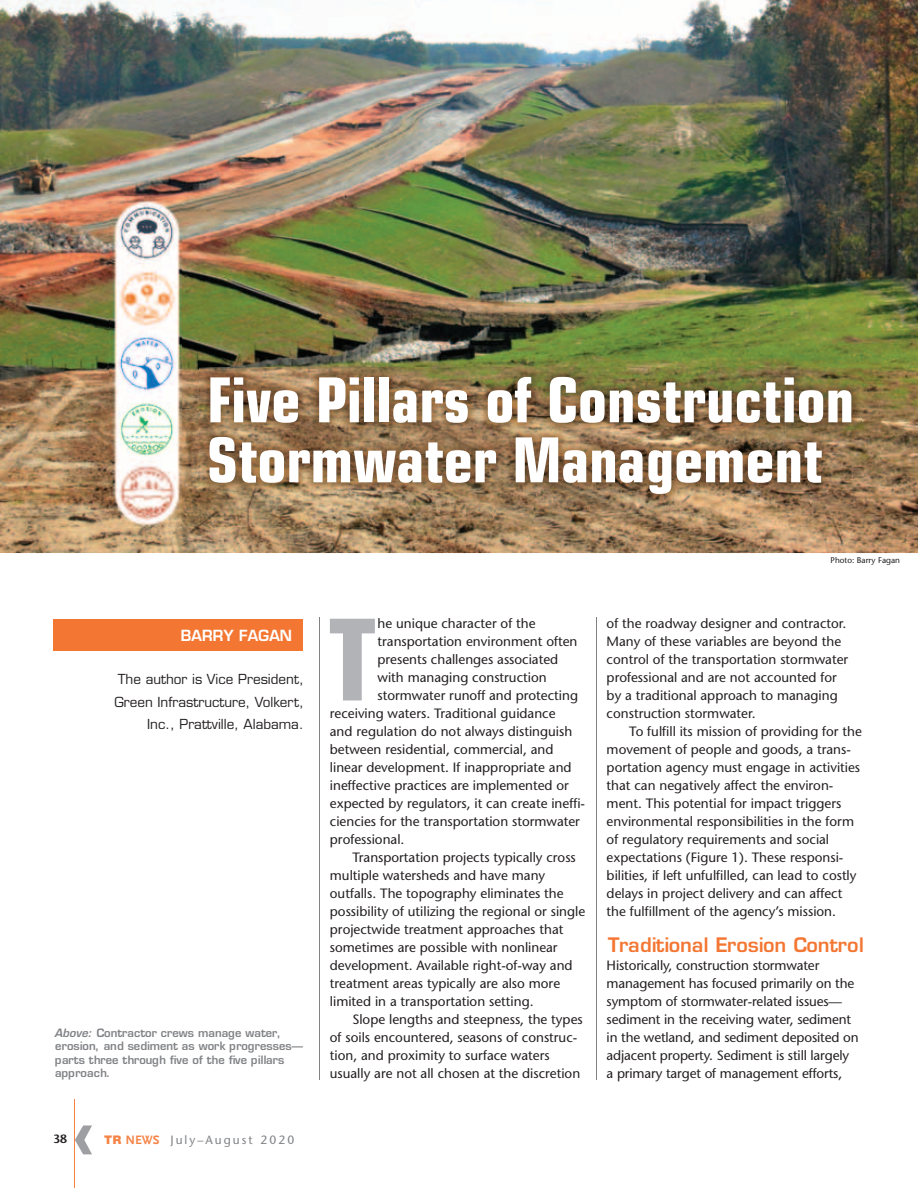
<style>
.page{position:relative;width:918px;height:1188px;background:#fff}
.page>*{position:absolute;margin:0;border:0;box-sizing:border-box;transform-origin:0 0}
.t1{font:700 condensed 112.95px "Eurostile";color:#b2b3b7}
.t2{font:700 70.5px "Frutiger";color:#9d9fa2}
.t3{font:700 condensed 62.1px/60px "Eurostile";color:#fff}
.t4{font:600 19.5px "Eurostile";color:#f37632}
.t5{font:600 15px "Eurostile";color:#fff}
.t6{font:13.5px/18px "Stone Sans";color:#231f20}
.t7{font:13.5px/22.5px "Eurostile";color:#231f20;text-align:right}
.t8{font:12px "Stone Sans";letter-spacing:.17em;color:#808285}
.t9{font:600 12px "Stone Sans";color:#231f20}
.t10{font:600 11.25px/13.5px "Eurostile";color:#808285}
.t11{font:8.25px "Stone Sans";color:#231f20}
.s1{font-style:italic}
.s2{font-family:"Nimbus San Nov D Blac";font-size:12.75px;color:#f58345}
.s3{font-family:"Scala Sans";font-weight:700;font-size:12.75px;color:#f58345}
</style>
<div class="page">
<hr style="left:596px;top:618px;width:1px;height:462px;background:#808285">
<hr style="left:319px;top:618px;width:1px;height:462px;background:#808285">
<hr style="left:74px;top:1099px;width:1px;height:89px;background:#f58345">
<img style="left:0;top:0;width:918px;height:553px">
<div style="left:53px;top:620px;width:250px;height:31px;background:#f37632"></div>
<img style="left:200px;top:367px;width:661px;height:137px">
<img style="left:110px;top:196px;width:72px;height:331px">
<h3 class="t3" style="left:207px;top:376px;width:649px">Five Pillars of Construction<br>Stormwater Management</h3>
<p class="t5" style="left:179px;top:629px;width:113px">BARRY FAGAN</p>
<h1 class="t1" style="left:328px;top:619px;width:50px">T</h1>
<p class="t6" style="left:378px;top:616px;width:160px">he unique character of the</p>
<p class="t6" style="left:378px;top:634px;width:201px">transportation environment often</p>
<p class="t6" style="left:378px;top:652px;width:182px">presents challenges associated</p>
<p class="t6" style="left:378px;top:670px;width:171px">with managing construction</p>
<p class="t6" style="left:378px;top:688px;width:202px">stormwater runoff and protecting</p>
<p class="t6" style="left:330px;top:706px;width:227px">receiving waters. Traditional guidance</p>
<p class="t6" style="left:330px;top:724px;width:244px">and regulation do not always distinguish</p>
<p class="t6" style="left:330px;top:742px;width:225px">between residential, commercial, and</p>
<p class="t6" style="left:330px;top:760px;width:243px">linear development. If inappropriate and</p>
<p class="t6" style="left:330px;top:778px;width:241px">ineffective practices are implemented or</p>
<p class="t6" style="left:330px;top:796px;width:257px">expected by regulators, it can create ineffi-</p>
<p class="t6" style="left:330px;top:814px;width:252px">ciencies for the transportation stormwater</p>
<p class="t6" style="left:330px;top:832px;width:76px">professional.</p>
<p class="t6" style="left:352px;top:850px;width:225px">Transportation projects typically cross</p>
<p class="t6" style="left:330px;top:868px;width:217px">multiple watersheds and have many</p>
<p class="t6" style="left:330px;top:886px;width:235px">outfalls. The topography eliminates the</p>
<p class="t6" style="left:330px;top:904px;width:257px">possibility of utilizing the regional or single</p>
<p class="t6" style="left:330px;top:922px;width:235px">projectwide treatment approaches that</p>
<p class="t6" style="left:330px;top:940px;width:229px">sometimes are possible with nonlinear</p>
<p class="t6" style="left:330px;top:958px;width:244px">development. Available right-of-way and</p>
<p class="t6" style="left:330px;top:976px;width:232px">treatment areas typically are also more</p>
<p class="t6" style="left:330px;top:994px;width:205px">limited in a transportation setting.</p>
<p class="t6" style="left:352px;top:1012px;width:232px">Slope lengths and steepness, the types</p>
<p class="t6" style="left:330px;top:1030px;width:249px">of soils encountered, seasons of construc-</p>
<p class="t6" style="left:330px;top:1048px;width:221px">tion, and proximity to surface waters</p>
<p class="t6" style="left:330px;top:1066px;width:252px">usually are not all chosen at the discretion</p>
<p class="t7" style="left:114px;top:669px;width:191px">The author is Vice President,<br>Green Infrastructure, Volkert,<br>Inc., Prattville, Alabama.</p>
<p class="t10" style="left:55px;top:1027px;width:249px"><span class="s1">Above:</span> Contractor crews manage water, erosion, and sediment as work progresses— parts three through five of the five pillars approach.</p>
<p class="t9" style="left:53px;top:1134px;width:15px">38</p>
<h2 class="t2" style="left:71px;top:1106px;width:25px">‹</h2>
<p class="t8" style="left:105px;top:1135px;width:191px"><span class="s2">TR</span> <span class="s3">NEWS</span> July–August 2020</p>
<p class="t11" style="left:831px;top:557px;width:71px">Photo: Barry Fagan</p>
<p class="t6" style="left:607px;top:616px;width:243px">of the roadway designer and contractor.<br>Many of these variables are beyond the control of the transportation stormwater professional and are not accounted for by a traditional approach to managing construction stormwater.</p>
<p class="t6" style="left:607px;top:724px;width:257px;text-indent:23px">To fulfill its mission of providing for the movement of people and goods, a trans&shy;portation agency must engage in activities that can negatively affect the environ&shy;ment. This potential for impact triggers environmental responsibilities in the form of regulatory requirements and social expectations (Figure 1). These responsi&shy;bilities, if left unfulfilled, can lead to costly delays in project delivery and can affect the fulfillment of the agency’s mission.</p>
<h3 class="t4" style="left:607px;top:935px;width:257px">Traditional Erosion Control</h3>
<p class="t6" style="left:607px;top:957px;width:253px">Historically, construction stormwater management has focused primarily on the symptom of stormwater-related issues— sediment in the receiving water, sediment in the wetland, and sediment deposited on adjacent property. Sediment is still largely a primary target of management efforts,</p>
</div>
